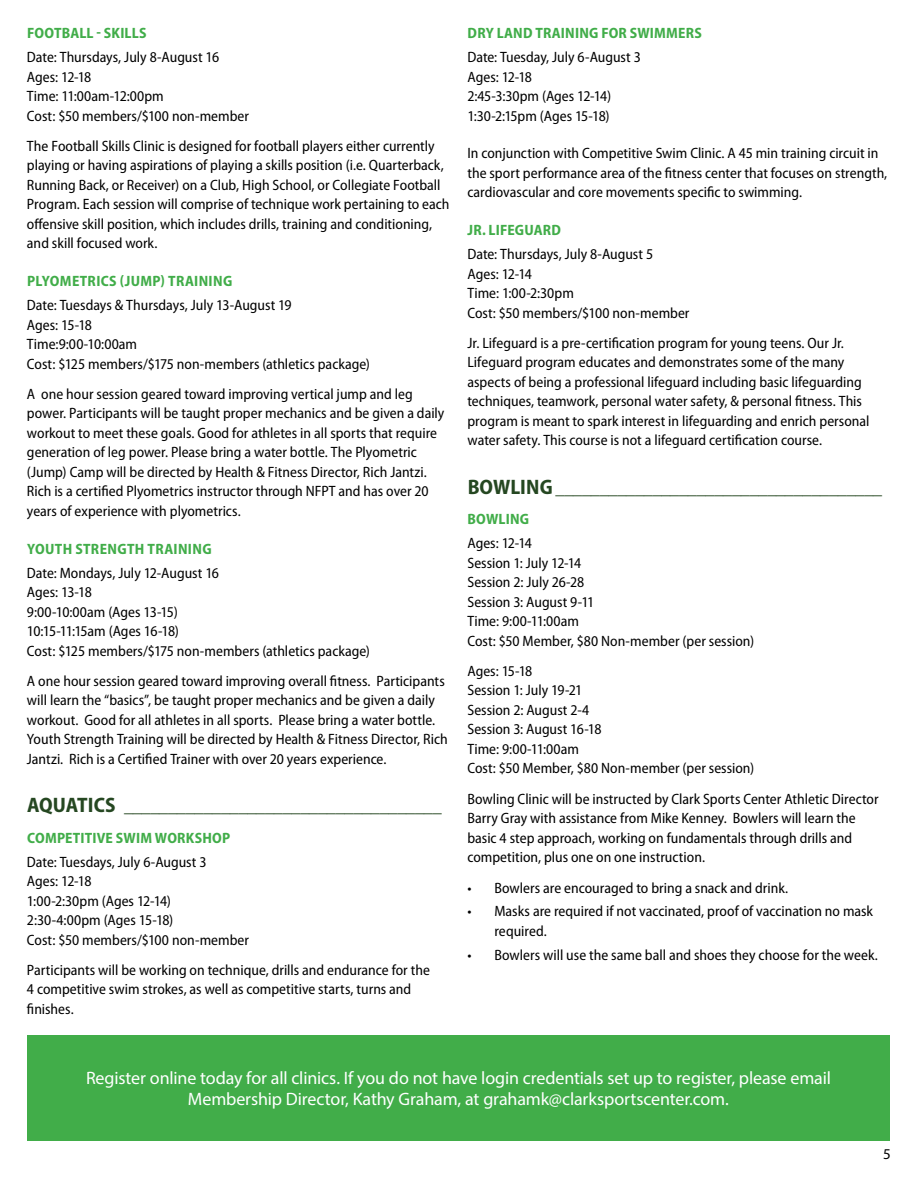
<style>
.page{position:relative;width:918px;height:1188px;background:#fff}
.page>*{position:absolute;margin:0;border:0;box-sizing:border-box;transform-origin:0 0}
.t1{font:18px/21px "Myriad Pro";letter-spacing:-.01em;color:#fff;text-align:center}
.t2{font:700 semi-condensed 18px "Myriad Pro";color:#254721}
.t3{font:semi-condensed 15px/19.5px "Myriad Pro";color:#000}
.t4{font:700 semi-condensed 15px "Myriad Pro";letter-spacing:.015em;color:#41ad49}
.t5{font:15px "Myriad Pro";color:#000}
.s1{font-size:21px}
</style>
<div class="page">
<div style="left:27px;top:1035px;width:863px;height:105px;background:#41ad49"></div>
<p class="t4" style="left:27px;top:25px;width:121px">FOOTBALL - SKILLS</p>
<p class="t3" style="left:27px;top:48px;width:224px">Date: Thursdays, July 8-August 16<br>Ages: 12-18<br>Time: 11:00am-12:00pm<br>Cost: $50 members/$100 non-member</p>
<p class="t3" style="left:27px;top:136px;width:424px">The Football Skills Clinic is designed for football players either currently playing or having aspirations of playing a skills position (i.e. Quarterback, Running Back, or Receiver) on a Club, High School, or Collegiate Football Program. Each session will comprise of technique work pertaining to each offensive skill position, which includes drills, training and conditioning, and skill focused work.</p>
<p class="t4" style="left:27px;top:273px;width:207px">PLYOMETRICS (JUMP) TRAINING</p>
<p class="t3" style="left:27px;top:296px;width:344px">Date: Tuesdays &amp; Thursdays, July 13-August 19<br>Ages: 15-18<br>Time:9:00-10:00am<br>Cost: $125 members/$175 non-members (athletics package)</p>
<p class="t3" style="left:27px;top:384px;width:419px">A one hour session geared toward improving vertical jump and leg power. Participants will be taught proper mechanics and be given a daily workout to meet these goals. Good for athletes in all sports that require generation of leg power. Please bring a water bottle. The Plyometric (Jump) Camp will be directed by Health &amp; Fitness Director, Rich Jantzi.<br>Rich is a certified Plyometrics instructor through NFPT and has over 20 years of experience with plyometrics.</p>
<p class="t4" style="left:27px;top:540px;width:186px">YOUTH STRENGTH TRAINING</p>
<p class="t3" style="left:27px;top:563px;width:344px">Date: Mondays, July 12-August 16<br>Ages: 13-18<br>9:00-10:00am (Ages 13-15)<br>10:15-11:15am (Ages 16-18)<br>Cost: $125 members/$175 non-members (athletics package)</p>
<p class="t3" style="left:27px;top:671px;width:422px">A one hour session geared toward improving overall fitness. Participants will learn the “basics”, be taught proper mechanics and be given a daily workout. Good for all athletes in all sports. Please bring a water bottle.<br>Youth Strength Training will be directed by Health &amp; Fitness Director, Rich Jantzi. Rich is a Certified Trainer with over 20 years experience.</p>
<p class="t2" style="left:27px;top:796px;width:416px"><span class="s1">AQUATICS</span> ____________________________________</p>
<p class="t4" style="left:27px;top:829px;width:205px">COMPETITIVE SWIM WORKSHOP</p>
<p class="t3" style="left:27px;top:852px;width:224px">Date: Tuesdays, July 6-August 3<br>Ages: 12-18<br>1:00-2:30pm (Ages 12-14)<br>2:30-4:00pm (Ages 15-18)<br>Cost: $50 members/$100 non-member</p>
<p class="t3" style="left:27px;top:960px;width:404px">Participants will be working on technique, drills and endurance for the<br>4 competitive swim strokes, as well as competitive starts, turns and finishes.</p>
<p class="t4" style="left:468px;top:25px;width:236px">DRY LAND TRAINING FOR SWIMMERS</p>
<p class="t3" style="left:467px;top:48px;width:175px">Date: Tuesday, July 6-August 3<br>Ages: 12-18<br>2:45-3:30pm (Ages 12-14)<br>1:30-2:15pm (Ages 15-18)</p>
<p class="t3" style="left:467px;top:144px;width:421px">In conjunction with Competitive Swim Clinic. A 45 min training circuit in the sport performance area of the fitness center that focuses on strength, cardiovascular and core movements specific to swimming.</p>
<p class="t4" style="left:468px;top:222px;width:95px">JR. LIFEGUARD</p>
<p class="t3" style="left:467px;top:245px;width:224px">Date: Thursdays, July 8-August 5<br>Ages: 12-14<br>Time: 1:00-2:30pm<br>Cost: $50 members/$100 non-member</p>
<p class="t3" style="left:467px;top:333px;width:404px">Jr. Lifeguard is a pre-certification program for young teens. Our Jr.<br>Lifeguard program educates and demonstrates some of the many aspects of being a professional lifeguard including basic lifeguarding techniques, teamwork, personal water safety, &amp; personal fitness. This program is meant to spark interest in lifeguarding and enrich personal water safety. This course is not a lifeguard certification course.</p>
<p class="t2" style="left:468px;top:478px;width:416px"><span class="s1">BOWLING</span> _____________________________________</p>
<p class="t4" style="left:468px;top:511px;width:63px">BOWLING</p>
<p class="t3" style="left:467px;top:534px;width:288px">Ages: 12-14<br>Session 1: July 12-14<br>Session 2: July 26-28<br>Session 3: August 9-11<br>Time: 9:00-11:00am<br>Cost: $50 Member, $80 Non-member (per session)</p>
<p class="t3" style="left:467px;top:662px;width:288px">Ages: 15-18<br>Session 1: July 19-21<br>Session 2: August 2-4<br>Session 3: August 16-18<br>Time: 9:00-11:00am<br>Cost: $50 Member, $80 Non-member (per session)</p>
<p class="t3" style="left:467px;top:789px;width:413px">Bowling Clinic will be instructed by Clark Sports Center Athletic Director Barry Gray with assistance from Mike Kenney. Bowlers will learn the basic 4 step approach, working on fundamentals through drills and competition, plus one on one instruction.</p>
<p class="t3" style="left:467px;top:878px;width:322px">• Bowlers are encouraged to bring a snack and drink.</p>
<p class="t3" style="left:494px;top:902px;width:380px;text-indent:-27px">• Masks are required if not vaccinated, proof of vaccination no mask required.</p>
<p class="t3" style="left:467px;top:945px;width:412px">• Bowlers will use the same ball and shoes they choose for the week.</p>
<p class="t1" style="left:86px;top:1067px;width:746px">Register online today for all clinics. If you do not have login credentials set up to register, please email<br>Membership Director, Kathy Graham, at grahamk@clarksportscenter.com.</p>
<p class="t5" style="left:883px;top:1145px;width:9px">5</p>
</div>
